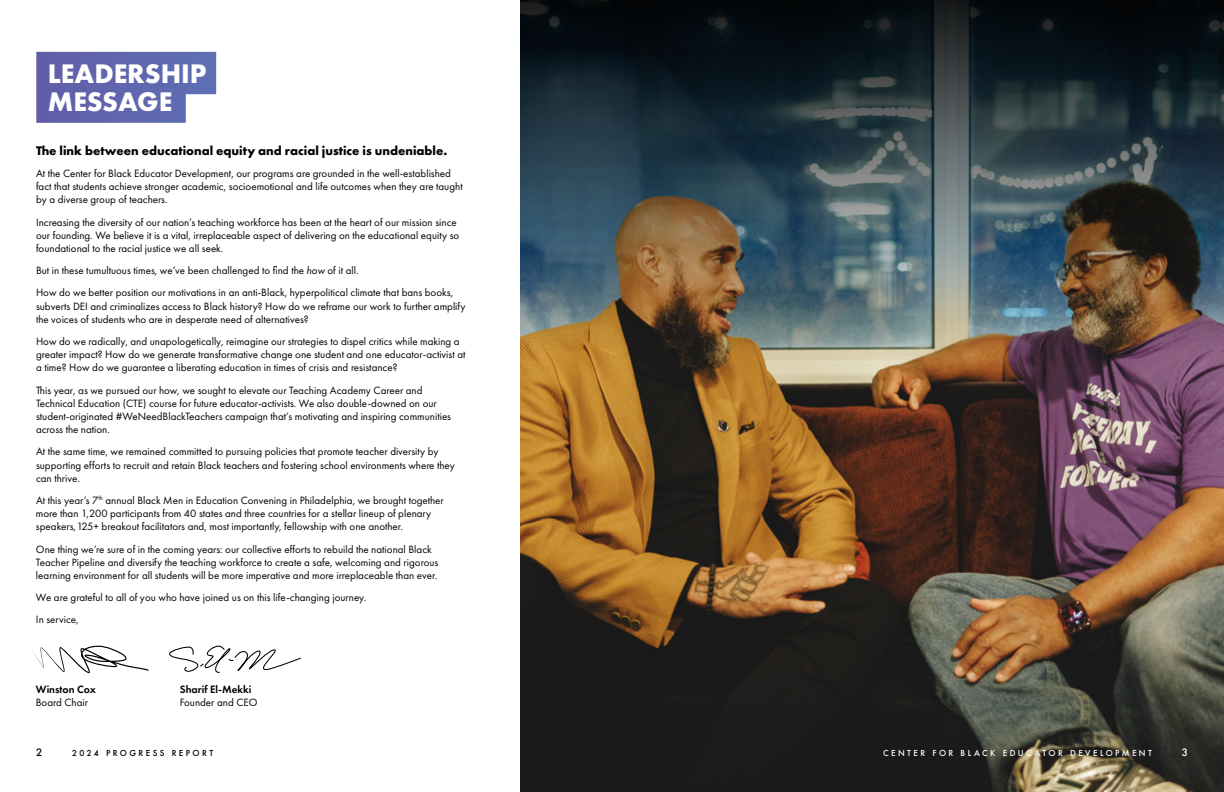
<style>
.page{position:relative;width:1224px;height:792px;background:#fff}
.page>*{position:absolute;margin:0;border:0;box-sizing:border-box;transform-origin:0 0}
.t1{font:700 27.8px/27.8px "Futura PT";color:#fff}
.t2{font:700 13px "Futura PT";color:#000}
.t3{font:11px/13.2px "Futura PT";color:#000}
.t4{font:600 11px "Futura PT";color:#000}
.t5{font:500 10px "Futura";color:#000}
.t6{font:500 10px "Futura";color:#fff}
.t7{font:500 8px "Futura";letter-spacing:.3em;color:#fff}
.t8{font:500 8px "Futura";letter-spacing:.3em;color:#000}
.s1{font-style:italic}
</style>
<div class="page">
<img style="left:521px;top:655px;width:703px;height:137px">
<svg style="left:36px;top:52px;width:180px;height:71px;background:#6b71b3"></svg>
<svg style="left:170px;top:645px;width:131px;height:28px"></svg>
<svg style="left:33px;top:646px;width:116px;height:27px"></svg>
<img style="left:521px;top:0;width:703px;height:655px">
<h1 class="t1" style="left:48px;top:59px;width:160px">LEADERSHIP<br>MESSAGE</h1>
<p class="t2" style="left:36px;top:142px;width:413px">The link between educational equity and racial justice is undeniable.</p>
<p class="t3" style="left:36px;top:167px;width:428px">At the Center for Black Educator Development, our programs are grounded in the well-established fact that students achieve stronger academic, socioemotional and life outcomes when they are taught by a diverse group of teachers.</p>
<p class="t3" style="left:36px;top:215px;width:425px">Increasing the diversity of our nation’s teaching workforce has been at the heart of our mission since our founding. We believe it is a vital, irreplaceable aspect of delivering on the educational equity so foundational to the racial justice we all seek.</p>
<p class="t3" style="left:36px;top:259px;width:419px;line-height:22.2px">But in these tumultuous times, we’ve been challenged to find the <span class="s1">how</span> of it all.<br>How do we better position our motivations in an anti-Black, hyperpolitical climate that bans books,</p>
<p class="t3" style="left:36px;top:299px;width:431px">subverts DEI and criminalizes access to Black history? How do we reframe our work to further amplify the voices of students who are in desperate need of alternatives?</p>
<p class="t3" style="left:36px;top:335px;width:431px">How do we radically, and unapologetically, reimagine our strategies to dispel critics while making a greater impact? How do we generate transformative change one student and one educator-activist at a time? How do we guarantee a liberating education in times of crisis and resistance?</p>
<p class="t3" style="left:36px;top:383px;width:417px">This year, as we pursued our how, we sought to elevate our Teaching Academy Career and Technical Education (CTE) course for future educator-activists. We also double-downed on our student-originated #WeNeedBlackTeachers campaign that’s motivating and inspiring communities across the nation.</p>
<p class="t3" style="left:36px;top:445px;width:420px">At the same time, we remained committed to pursuing policies that promote teacher diversity by supporting efforts to recruit and retain Black teachers and fostering school environments where they can thrive.</p>
<p class="t3" style="left:36px;top:494px;width:409px">At this year’s 7<sup>th</sup> annual Black Men in Education Convening in Philadelphia, we brought together more than 1,200 participants from 40 states and three countries for a stellar lineup of plenary speakers, 125+ breakout facilitators and, most importantly, fellowship with one another.</p>
<p class="t3" style="left:36px;top:542px;width:404px">One thing we’re sure of in the coming years: our collective efforts to rebuild the national Black<br>Teacher Pipeline and diversify the teaching workforce to create a safe, welcoming and rigorous learning environment for all students will be more imperative and more irreplaceable than ever.</p>
<p class="t3" style="left:36px;top:586px;width:332px;line-height:22.2px">We are grateful to all of you who have joined us on this life-changing journey.<br>In service,</p>
<p class="t4" style="left:36px;top:682px;width:62px">Winston Cox</p>
<p class="t3" style="left:36px;top:696px;width:54px">Board Chair</p>
<p class="t4" style="left:180px;top:682px;width:73px">Sharif El-Mekki</p>
<p class="t3" style="left:180px;top:696px;width:79px">Founder and CEO</p>
<p class="t5" style="left:36px;top:745px;width:8px">2</p>
<p class="t8" style="left:72px;top:748px;width:143px">2024 PROGRESS REPORT</p>
<p class="t7" style="left:883px;top:748px;width:270px">CENTER FOR BLACK EDUCATOR DEVELOPMENT</p>
<p class="t6" style="left:1182px;top:745px;width:8px">3</p>
</div>
